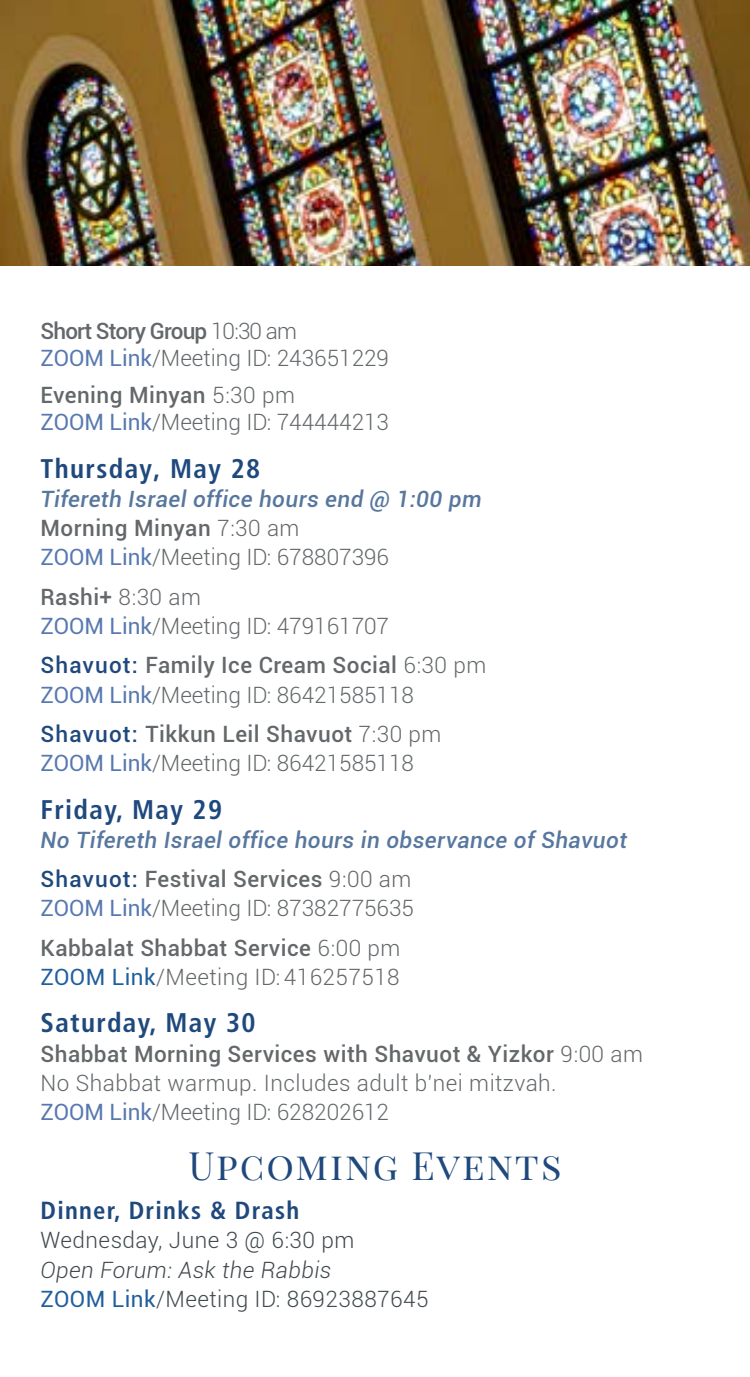
<style>
.page{position:relative;width:750px;height:1377px;background:#fff}
.page>*{position:absolute;margin:0;border:0;box-sizing:border-box;transform-origin:0 0}
.t1{font:38.25px "Playfair Display SC";letter-spacing:.05em;color:#1f497d}
.t2{font:700 condensed 27px "Frutiger";letter-spacing:.05em;color:#1f497d}
.t3{font:700 condensed 24.75px "Frutiger";letter-spacing:.05em;color:#1f497d}
.t4{font:300 22.5px/29.2px "Roboto";color:#64686a}
.t5{font:italic 500 22.5px/29.2px "Roboto";letter-spacing:.02em;color:#57779e}
.t6{font:300 22.5px/29.2px "Roboto";letter-spacing:.02em;color:#64686a}
.t7{font:italic 300 22.5px/29.2px "Roboto";letter-spacing:.02em;color:#404a4d}
.t8{font:300 22.5px "Roboto";letter-spacing:.02em;color:#404a4d}
.s1{font-weight:500}
.s2{font-weight:400;color:#5879b0}
.s3{font-style:normal;color:#64686a}
.s4{font-weight:300;font-style:normal;color:#64686a}
.s5{font-weight:400;font-style:normal;color:#5879b0}
.s6{font-weight:500;color:#1f497d}
.s7{font-style:normal;color:#1f497d}
.s8{font-weight:400;color:#215e9e}
.s9{font-weight:400;font-style:normal;color:#215e9e}
.s10{font-style:normal}
</style>
<div class="page">
<img style="left:0;top:0;width:749px;height:265px">
<p class="t4" style="left:40px;top:317px;width:350px;line-height:27px"><span class="s1">Short Story Group</span> 10:30 am<br><span class="s2">ZOOM Link</span>/Meeting ID: 243651229</p>
<p class="t4" style="left:40px;top:381px;width:350px;line-height:27px"><span class="s1">Evening Minyan</span> 5:30 pm<br><span class="s2">ZOOM Link</span>/Meeting ID: 744444213</p>
<p class="t2" style="left:40px;top:452px;width:221px">Thursday, May 28</p>
<p class="t5" style="left:40px;top:483px;width:442px">Tifereth Israel office hours end @ 1:00 pm<br><span class="s3">Morning Minyan</span> <span class="s4">7:30 am<br></span><span class="s5">ZOOM Link</span><span class="s4">/Meeting ID: 678807396</span></p>
<p class="t4" style="left:40px;top:581px;width:350px"><span class="s1">Rashi+</span> 8:30 am<br><span class="s2">ZOOM Link</span>/Meeting ID: 479161707</p>
<p class="t4" style="left:40px;top:650px;width:447px"><span class="s6">Shavuot:</span> <span class="s1">Family Ice Cream Social</span> 6:30 pm<br><span class="s2">ZOOM Link</span>/Meeting ID: 86421585118</p>
<p class="t4" style="left:40px;top:719px;width:402px"><span class="s6">Shavuot:</span> <span class="s1">Tikkun Leil Shavuot</span> 7:30 pm<br><span class="s2">ZOOM Link</span>/Meeting ID: 86421585118</p>
<p class="t2" style="left:40px;top:793px;width:183px">Friday, May 29</p>
<p class="t5" style="left:40px;top:819px;width:587px;line-height:39.4px">No Tifereth Israel office hours in observance of Shavuot<br><span class="s7">Shavuot:</span> <span class="s3">Festival Services</span> <span class="s4">9:00 am</span></p>
<p class="t4" style="left:40px;top:888px;width:375px;line-height:39.4px"><span class="s2">ZOOM Link</span>/Meeting ID: 87382775635<br><span class="s1">Kabbalat Shabbat Service</span> 6:00 pm</p>
<p class="t6" style="left:40px;top:962px;width:360px"><span class="s8">ZOOM Link</span>/Meeting ID: 416257518</p>
<p class="t2" style="left:40px;top:1007px;width:216px">Saturday, May 30</p>
<p class="t6" style="left:40px;top:1038px;width:603px"><span class="s1">Shabbat Morning Services with Shavuot &amp; Yizkor</span> 9:00 am<br>No Shabbat warmup. Includes adult b’nei mitzvah.<br><span class="s2">ZOOM Link</span>/Meeting ID: 628202612</p>
<h1 class="t1" style="left:188px;top:1142px;width:374px">Upcoming Events</h1>
<p class="t3" style="left:40px;top:1196px;width:260px">Dinner, Drinks &amp; Drash</p>
<p class="t8" style="left:40px;top:1225px;width:315px">Wednesday, June 3 @ 6:30 pm</p>
<p class="t7" style="left:40px;top:1254px;width:389px">Open Forum: Ask the Rabbis<br><span class="s9">ZOOM Link</span><span class="s10">/Meeting ID: 86923887645</span></p>
</div>
